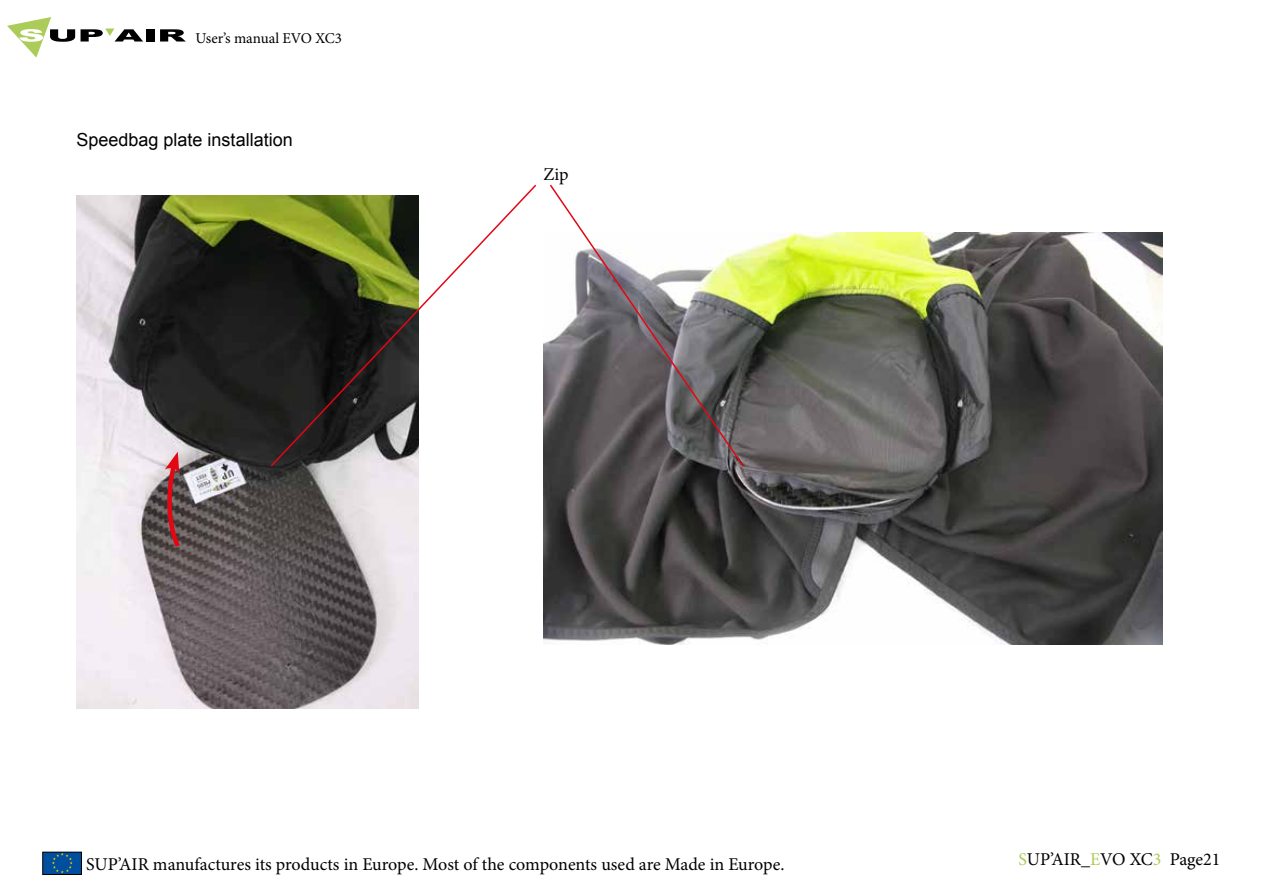
<style>
.page{position:relative;width:1263px;height:893px;background:#fff}
.page>*{position:absolute;margin:0;border:0;box-sizing:border-box;transform-origin:0 0}
.t1{font:18px "Minion Pro";color:#000}
.t2{font:18px "Arial";color:#000}
.t3{font:15px "Minion Pro";letter-spacing:-.005em;color:#000}
.s1{color:#abcc59}
</style>
<div class="page">
<div style="left:43px;top:852px;width:38px;height:22px;background:#004f9f"></div>
<div style="left:43px;top:852px;width:39px;height:23px;border:1px solid #000"></div>
<svg style="left:52px;top:853px;width:21px;height:20px"></svg>
<div style="left:146px;top:29px;width:8px;height:13px;background:#000"></div>
<svg style="left:160px;top:29px;width:26px;height:13px"></svg>
<svg style="left:81px;top:28px;width:62px;height:14px"></svg>
<svg style="left:7px;top:17px;width:68px;height:41px"></svg>
<img style="left:77px;top:195px;width:342px;height:513px">
<img style="left:543px;top:232px;width:619px;height:413px">
<svg style="left:161px;top:452px;width:23px;height:100px;background:#885558"></svg>
<svg style="left:269px;top:184px;width:268px;height:284px"></svg>
<svg style="left:548px;top:184px;width:197px;height:284px"></svg>
<p class="t3" style="left:196px;top:28px;width:148px">User’s manual EVO XC3</p>
<p class="t2" style="left:77px;top:128px;width:218px">Speedbag plate installation</p>
<p class="t1" style="left:543px;top:162px;width:27px">Zip</p>
<p class="t1" style="left:86px;top:852px;width:700px">SUP’AIR manufactures its products in Europe. Most of the components used are Made in Europe.</p>
<p class="t1" style="left:1018px;top:847px;width:203px"><span class="s1">S</span>UP’AIR_<span class="s1">E</span>VO XC<span class="s1">3</span> Page21</p>
</div>
